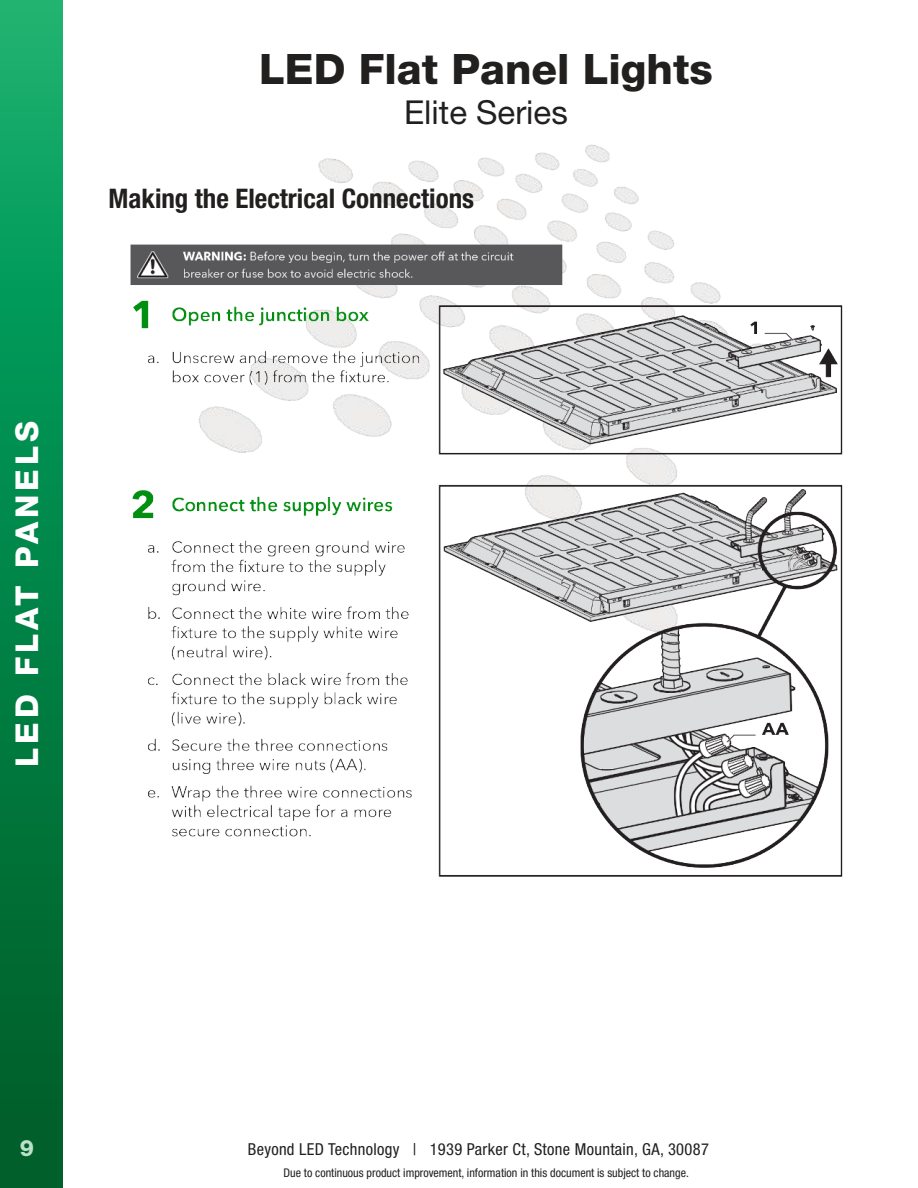
<style>
.page{position:relative;width:918px;height:1188px;background:#fff}
.page>*{position:absolute;margin:0;border:0;box-sizing:border-box;transform-origin:0 0}
.t1{font:800 42px "Helvetica Neue LT Std";color:#221f1f}
.t2{font:33px "Helvetica Neue LT Pro";color:#221f1f}
.t3{font:800 31.5px "Helvetica Neue LT Std";letter-spacing:.13em;color:#fff}
.t4{font:700 condensed 27px "Helvetica Neue LT Std";color:#221f1f}
.t5{font:800 22.5px "Helvetica Neue LT Std";color:#bbe1ca}
.t6{font:condensed 16.5px "Helvetica Neue LT Pro";letter-spacing:.02em;color:#221f1f}
.t7{font:condensed 12px "Helvetica Neue LT Pro";color:#221f1f}
</style>
<div class="page">
<img style="left:0;top:0;width:62px;height:1188px">
<img style="left:318px;top:145px;width:356px;height:98px">
<img style="left:130px;top:243px;width:713px;height:634px">
<h1 class="t1" style="left:259px;top:53px;width:455px">LED Flat Panel Lights</h1>
<h2 class="t2" style="left:404px;top:99px;width:165px">Elite Series</h2>
<h3 class="t4" style="left:109px;top:189px;width:367px">Making the Electrical Connections</h3>
<h3 class="t3" style="left:15px;top:767px;width:348px;rotate:-90deg">LED FLAT PANELS</h3>
<h3 class="t5" style="left:20px;top:1139px;width:16px">9</h3>
<h3 class="t6" style="left:248px;top:1143px;width:463px">Beyond LED Technology | 1939 Parker Ct, Stone Mountain, GA, 30087</h3>
<p class="t7" style="left:284px;top:1168px;width:407px">Due to continuous product improvement, information in this document is subject to change.</p>
</div>
